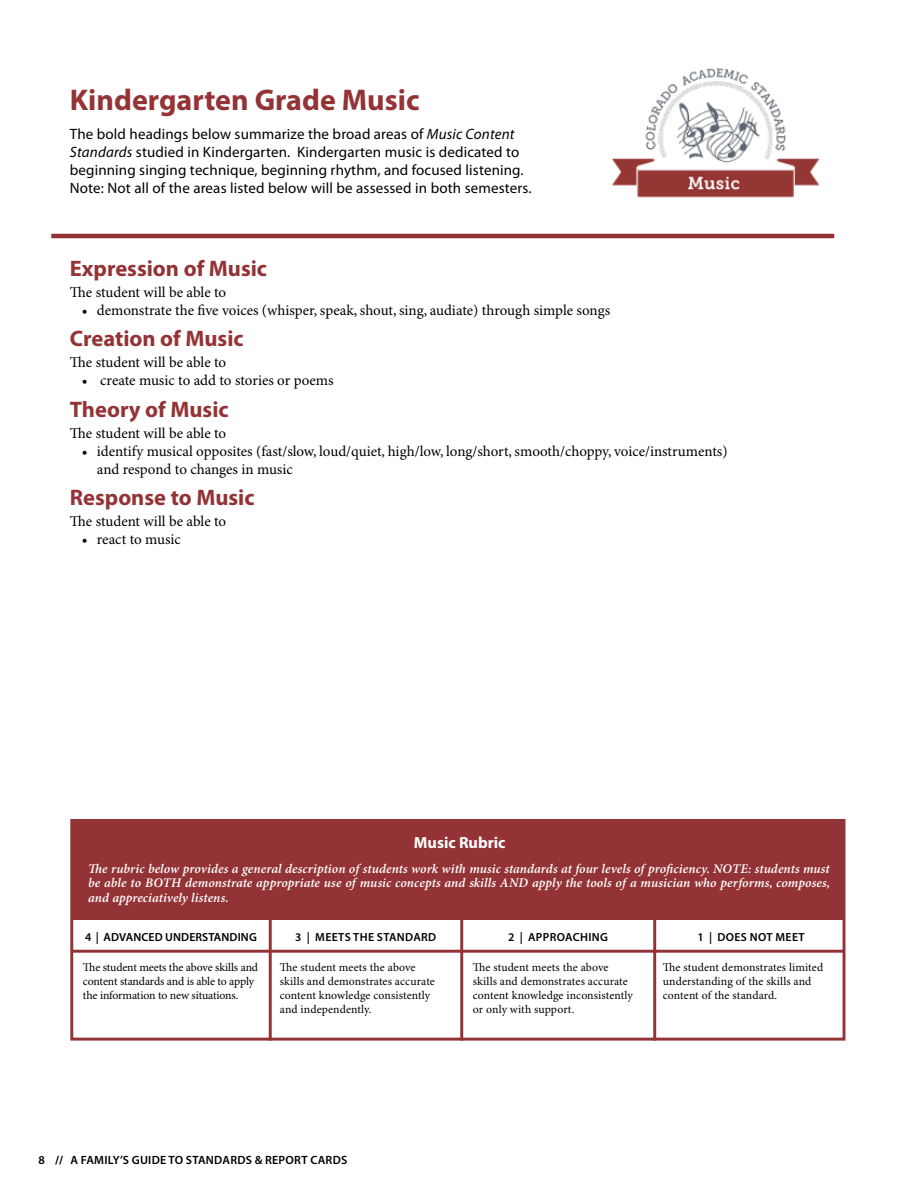
<style>
.page{position:relative;width:918px;height:1188px;background:#fff}
.page>*{position:absolute;margin:0;border:0;box-sizing:border-box;transform-origin:0 0}
.t1{font:700 30px "Myriad Pro";color:#943336}
.t2{font:700 22.5px "Myriad Pro";color:#943336}
.t3{font:700 16.2px "Myriad Pro";color:#fff}
.t4{font:15px/18px "Minion Pro";color:#000}
.t5{font:15px/18px "Myriad Pro";letter-spacing:.01em;color:#000}
.t6{font:italic 600 13.2px/14.7px "Minion Pro";letter-spacing:.005em;color:#fff;text-align:justify}
.t7{font:600 12px "Myriad Pro";letter-spacing:.02em;color:#000}
.t8{font:11.7px/14.1px "Minion Pro";letter-spacing:.005em;color:#000}
.t9{font:11.7px/14.1px "Minion Pro";letter-spacing:-.015em;color:#000}
.t10{font:600 11.7px "Myriad Pro";letter-spacing:.025em;color:#000}
.s1{font-style:italic}
.s2{font-weight:700}
</style>
<div class="page">
<hr style="left:51px;top:234px;width:783px;height:4px;background:#943336">
<img style="left:612px;top:68px;width:208px;height:130px">
<div style="left:72px;top:820px;width:772px;height:100px;background:#943336"></div>
<hr style="left:269px;top:890px;width:3px;height:151px;background:#943336">
<hr style="left:72px;top:950px;width:771px;height:3px;background:#943336">
<hr style="left:460px;top:890px;width:3px;height:151px;background:#943336">
<hr style="left:653px;top:890px;width:3px;height:151px;background:#943336">
<div style="left:70px;top:819px;width:775px;height:222px;border:3px solid #943336"></div>
<h1 class="t1" style="left:70px;top:83px;width:351px">Kindergarten Grade Music</h1>
<p class="t5" style="left:70px;top:126px;width:463px">The bold headings below summarize the broad areas of <span class="s1">Music Content Standards</span> studied in Kindergarten. Kindergarten music is dedicated to beginning singing technique, beginning rhythm, and focused listening.<br>Note: Not all of the areas listed below will be assessed in both semesters.</p>
<h2 class="t2" style="left:70px;top:255px;width:199px">Expression of Music</h2>
<p class="t4" style="left:70px;top:283px;width:158px">The student will be able to</p>
<p class="t4" style="left:82px;top:301px;width:530px">• demonstrate the five voices (whisper, speak, shout, sing, audiate) through simple songs</p>
<h2 class="t2" style="left:70px;top:326px;width:175px">Creation of Music</h2>
<p class="t4" style="left:70px;top:354px;width:158px">The student will be able to</p>
<p class="t4" style="left:82px;top:372px;width:253px">• create music to add to stories or poems</p>
<h2 class="t2" style="left:70px;top:396px;width:160px">Theory of Music</h2>
<p class="t4" style="left:70px;top:424px;width:158px">The student will be able to</p>
<p class="t4" style="left:97px;top:442px;width:632px;text-indent:-15px">• identify musical opposites (fast/slow, loud/quiet, high/low, long/short, smooth/choppy, voice/instruments) and respond to changes in music</p>
<h2 class="t2" style="left:70px;top:485px;width:186px">Response to Music</h2>
<p class="t4" style="left:70px;top:513px;width:158px">The student will be able to</p>
<p class="t4" style="left:82px;top:531px;width:101px">• react to music</p>
<p class="t3" style="left:414px;top:833px;width:93px">Music Rubric</p>
<p class="t6" style="left:88px;top:862px;width:743px">The rubric below provides a general description of students work with music standards at four levels of proficiency. NOTE: students must be able to BOTH demonstrate appropriate use of music concepts and skills AND apply the tools of a musician who performs, composes, and appreciatively listens.</p>
<p class="t10" style="left:85px;top:931px;width:173px">4 | ADVANCED UNDERSTANDING</p>
<p class="t10" style="left:295px;top:931px;width:143px">3 | MEETS THE STANDARD</p>
<p class="t10" style="left:508px;top:931px;width:101px">2 | APPROACHING</p>
<p class="t10" style="left:698px;top:931px;width:109px">1 | DOES NOT MEET</p>
<p class="t9" style="left:83px;top:961px;width:177px">The student meets the above skills and content standards and is able to apply the information to new situations.</p>
<p class="t8" style="left:663px;top:961px;width:162px">The student demonstrates limited understanding of the skills and content of the standard.</p>
<p class="t8" style="left:280px;top:961px;width:157px">The student meets the above skills and demonstrates accurate content knowledge consistently and independently.</p>
<p class="t8" style="left:473px;top:961px;width:162px">The student meets the above skills and demonstrates accurate content knowledge inconsistently or only with support.</p>
<p class="t7" style="left:39px;top:1153px;width:310px">8 <span class="s2">//</span> A FAMILY’S GUIDE TO STANDARDS &amp; REPORT CARDS</p>
</div>
